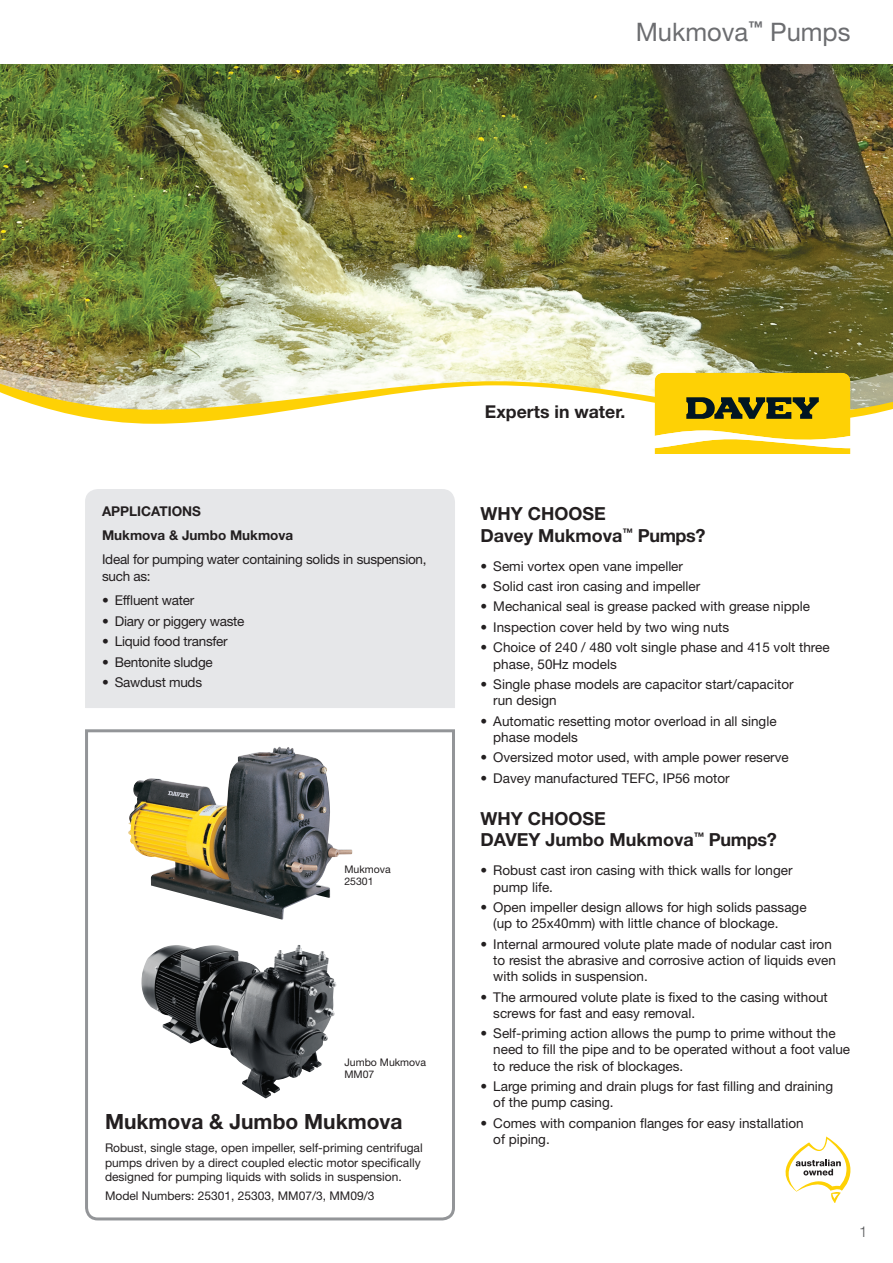
<style>
.page{position:relative;width:893px;height:1263px;background:#fff}
.page>*{position:absolute;margin:0;border:0;box-sizing:border-box;transform-origin:0 0}
.t1{font:25.5px "Helvetica Neue LT Std";color:#6c6d70}
.t2{font:700 21px "Helvetica Neue LT Std";color:#231f20}
.t3{font:700 18px/21.6px "Helvetica Neue LT Std";color:#231f20}
.t4{font:700 17.7px "Helvetica Neue LT Std";color:#231f20}
.t5{font:300 15px "Helvetica Neue LT Std";color:#57585a}
.t6{font:13.5px/16.2px "Helvetica Neue LT Std";color:#231f20}
.t7{font:13.5px/16.2px "Helvetica Neue LT Std";letter-spacing:-.02em;color:#231f20}
.t8{font:700 13.5px/24px "Helvetica Neue LT Std";color:#231f20}
.t9{font:12px/14.4px "Helvetica Neue LT Std";color:#231f20}
.t10{font:10.5px/12px "Helvetica Neue LT Std";color:#231f20}
</style>
<div class="page">
<img style="left:0;top:65px;width:893px;height:290px">
<svg style="left:0;top:355px;width:893px;height:78px"></svg>
<svg style="left:0;top:364px;width:893px;height:60px"></svg>
<svg style="left:655px;top:373px;width:195px;height:81px;background:#e1c022"></svg>
<svg style="left:85px;top:729px;width:370px;height:492px"></svg>
<div style="left:85px;top:489px;width:370px;height:219px;background:#e6e7e9"></div>
<svg style="left:785px;top:1136px;width:65px;height:66px"></svg>
<img style="left:143px;top:945px;width:155px;height:27px">
<img style="left:128px;top:747px;width:224px;height:173px">
<h1 class="t1" style="left:636px;top:16px;width:216px">Mukmova<sup>™</sup> Pumps</h1>
<p class="t8" style="left:102px;top:499px;width:193px">APPLICATIONS<br>Mukmova &amp; Jumbo Mukmova</p>
<p class="t7" style="left:102px;top:551px;width:326px">Ideal for pumping water containing solids in suspension, such as:</p>
<p class="t7" style="left:102px;top:592px;width:94px">• Effluent water</p>
<p class="t7" style="left:102px;top:613px;width:144px">• Diary or piggery waste</p>
<p class="t7" style="left:102px;top:633px;width:127px">• Liquid food transfer</p>
<p class="t7" style="left:102px;top:654px;width:112px">• Bentonite sludge</p>
<p class="t7" style="left:102px;top:674px;width:102px">• Sawdust muds</p>
<p class="t10" style="left:344px;top:863px;width:48px">Mukmova<br>25301</p>
<p class="t10" style="left:344px;top:1056px;width:83px">Jumbo Mukmova<br>MM07</p>
<h2 class="t2" style="left:105px;top:1109px;width:299px">Mukmova &amp; Jumbo Mukmova</h2>
<p class="t9" style="left:105px;top:1140px;width:319px">Robust, single stage, open impeller, self-priming centrifugal pumps driven by a direct coupled electic motor specifically designed for pumping liquids with solids in suspension.</p>
<p class="t9" style="left:105px;top:1188px;width:271px">Model Numbers: 25301, 25303, MM07/3, MM09/3</p>
<h3 class="t4" style="left:485px;top:401px;width:142px">Experts in water.</h3>
<h3 class="t3" style="left:480px;top:502px;width:227px">Why choose<br>Davey Mukmova<sup>™</sup> Pumps?</h3>
<p class="t6" style="left:480px;top:557px;width:204px">• Semi vortex open vane impeller</p>
<p class="t6" style="left:480px;top:578px;width:221px">• Solid cast iron casing and impeller</p>
<p class="t6" style="left:480px;top:598px;width:331px">• Mechanical seal is grease packed with grease nipple</p>
<p class="t6" style="left:480px;top:619px;width:250px">• Inspection cover held by two wing nuts</p>
<p class="t6" style="left:493px;top:639px;width:338px;text-indent:-13px">• Choice of 240 / 480 volt single phase and 415 volt three phase, 50Hz models</p>
<p class="t6" style="left:493px;top:676px;width:302px;text-indent:-13px">• Single phase models are capacitor start/capacitor run design</p>
<p class="t6" style="left:493px;top:712px;width:285px;text-indent:-13px">• Automatic resetting motor overload in all single phase models</p>
<p class="t6" style="left:480px;top:749px;width:310px">• Oversized motor used, with ample power reserve</p>
<p class="t6" style="left:480px;top:770px;width:251px">• Davey manufactured TEFC, IP56 motor</p>
<h3 class="t3" style="left:480px;top:807px;width:298px">Why choose<br>Davey Jumbo Mukmova<sup>™</sup> Pumps?</h3>
<p class="t6" style="left:493px;top:862px;width:301px;text-indent:-13px">• Robust cast iron casing with thick walls for longer pump life.</p>
<p class="t6" style="left:493px;top:899px;width:315px;text-indent:-13px">• Open impeller design allows for high solids passage (up to 25x40mm) with little chance of blockage.</p>
<p class="t6" style="left:493px;top:936px;width:344px;text-indent:-13px">• Internal armoured volute plate made of nodular cast iron to resist the abrasive and corrosive action of liquids even with solids in suspension.</p>
<p class="t6" style="left:493px;top:988px;width:336px;text-indent:-13px">• The armoured volute plate is fixed to the casing without screws for fast and easy removal.</p>
<p class="t6" style="left:493px;top:1025px;width:358px;text-indent:-13px">• Self-priming action allows the pump to prime without the need to fill the pipe and to be operated without a foot value to reduce the risk of blockages.</p>
<p class="t6" style="left:493px;top:1078px;width:341px;text-indent:-13px">• Large priming and drain plugs for fast filling and draining of the pump casing.</p>
<p class="t6" style="left:493px;top:1115px;width:312px;text-indent:-13px">• Comes with companion flanges for easy installation of piping.</p>
<p class="t5" style="left:859px;top:1222px;width:10px">1</p>
</div>
